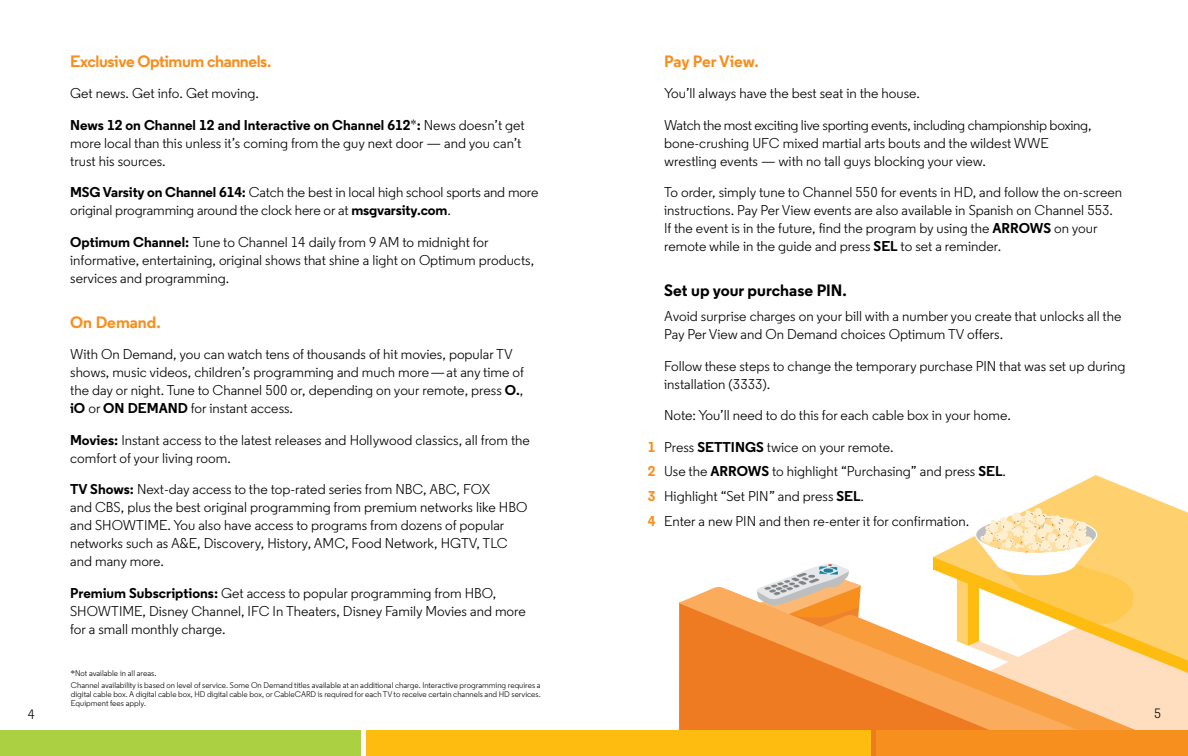
<style>
.page{position:relative;width:1188px;height:756px;background:#fff}
.page>*{position:absolute;margin:0;border:0;box-sizing:border-box;transform-origin:0 0}
.t1{font:700 16.5px "Regular";letter-spacing:-.025em;color:#f78f1e}
.t2{font:700 16.5px "Regular";color:#000}
.t3{font:700 16.5px "Regular";letter-spacing:-.005em;color:#f78f1e}
.t4{font:700 16.5px "Regular";color:#f78f1e}
.t5{font:14.25px/18px "Regular";color:#000}
.t6{font:13.5px "Regular";color:#000}
.t7{font:8.25px/12.3px "Regular";color:#000}
.s1{font-weight:700}
.s2{font-size:12px}
.s3{font-weight:700;color:#f78f1e}
</style>
<div class="page">
<svg style="left:933px;top:475px;width:244px;height:112px"></svg>
<svg style="left:679px;top:587px;width:278px;height:169px"></svg>
<svg style="left:716px;top:563px;width:145px;height:168px;background:#ef9c55"></svg>
<svg style="left:957px;top:508px;width:231px;height:223px;background:#fdd38c"></svg>
<div style="left:0;top:731px;width:360px;height:25px;background:#abd041"></div>
<div style="left:366px;top:731px;width:505px;height:25px;background:#febc11"></div>
<div style="left:877px;top:731px;width:311px;height:25px;background:#f78f1e"></div>
<p class="t1" style="left:70px;top:51px;width:203px">Exclusive Optimum channels.</p>
<p class="t5" style="left:70px;top:85px;width:190px">Get news. Get info. Get moving.</p>
<p class="t5" style="left:70px;top:116px;width:456px"><span class="s1">News 12 on Channel 12 and Interactive on Channel 612</span><span class="s2">*</span><span class="s1">:</span> News doesn’t get more local than this unless it’s coming from the guy next door — and you can’t trust his sources.</p>
<p class="t5" style="left:70px;top:184px;width:470px"><span class="s1">MSG Varsity on Channel 614:</span> Catch the best in local high school sports and more original programming around the clock here or at <span class="s1">msgvarsity.com</span>.</p>
<p class="t5" style="left:70px;top:233px;width:465px"><span class="s1">Optimum Channel:</span> Tune to Channel 14 daily from 9 AM to midnight for informative, entertaining, original shows that shine a light on Optimum products, services and programming.</p>
<p class="t4" style="left:70px;top:312px;width:92px">On Demand.</p>
<p class="t5" style="left:70px;top:346px;width:455px">With On Demand, you can watch tens of thousands of hit movies, popular TV shows, music videos, children’s programming and much more—at any time of the day or night. Tune to Channel 500 or, depending on your remote, press <span class="s1">O.</span>, <span class="s1">iO</span> or <span class="s1">ON DEMAND</span> for instant access.</p>
<p class="t5" style="left:70px;top:431px;width:461px"><span class="s1">Movies:</span> Instant access to the latest releases and Hollywood classics, all from the comfort of your living room.</p>
<p class="t5" style="left:70px;top:481px;width:459px"><span class="s1">TV Shows:</span> Next-day access to the top-rated series from NBC, ABC, FOX<br>and CBS, plus the best original programming from premium networks like HBO and SHOWTIME. You also have access to programs from dozens of popular networks such as A&amp;E, Discovery, History, AMC, Food Network, HGTV, TLC and many more.</p>
<p class="t5" style="left:70px;top:584px;width:457px"><span class="s1">Premium Subscriptions:</span> Get access to popular programming from HBO,<br>SHOWTIME, Disney Channel, IFC In Theaters, Disney Family Movies and more for a small monthly charge.</p>
<p class="t7" style="left:71px;top:667px;width:471px">*Not available in all areas.<br>Channel availability is based on level of service. Some On Demand titles available at an additional charge. Interactive programming requires a</p>
<p class="t7" style="left:71px;top:689px;width:471px;line-height:9px">digital cable box. A digital cable box, HD digital cable box, or CableCARD is required for each TV to receive certain channels and HD services.<br>Equipment fees apply.</p>
<p class="t3" style="left:664px;top:51px;width:96px">Pay Per View.</p>
<p class="t5" style="left:664px;top:85px;width:257px">You’ll always have the best seat in the house.</p>
<p class="t5" style="left:664px;top:116px;width:429px">Watch the most exciting live sporting events, including championship boxing, bone-crushing UFC mixed martial arts bouts and the wildest WWE wrestling events — with no tall guys blocking your view.</p>
<p class="t5" style="left:664px;top:184px;width:459px">To order, simply tune to Channel 550 for events in HD, and follow the on-screen instructions. Pay Per View events are also available in Spanish on Channel 553.<br>If the event is in the future, find the program by using the <span class="s1">ARROWS</span> on your remote while in the guide and press <span class="s1">SEL</span> to set a reminder.</p>
<p class="t2" style="left:664px;top:280px;width:184px">Set up your purchase PIN.</p>
<p class="t5" style="left:664px;top:307px;width:459px">Avoid surprise charges on your bill with a number you create that unlocks all the<br>Pay Per View and On Demand choices Optimum TV offers.</p>
<p class="t5" style="left:664px;top:357px;width:463px">Follow these steps to change the temporary purchase PIN that was set up during installation (3333).</p>
<p class="t5" style="left:664px;top:406px;width:348px">Note: You’ll need to do this for each cable box in your home.</p>
<p class="t5" style="left:648px;top:435px;width:360px;line-height:24.8px"><span class="s3">1</span> Press <span class="s1">SETTINGS</span> twice on your remote.<br><span class="s3">2</span> Use the <span class="s1">ARROWS</span> to highlight “Purchasing” and press <span class="s1">SEL</span>.<br><span class="s3">3</span> Highlight “Set PIN” and press <span class="s1">SEL</span>.<br><span class="s3">4</span> Enter a new PIN and then re-enter it for confirmation.</p>
<p class="t6" style="left:28px;top:706px;width:9px">4</p>
<p class="t6" style="left:1154px;top:706px;width:9px">5</p>
</div>
